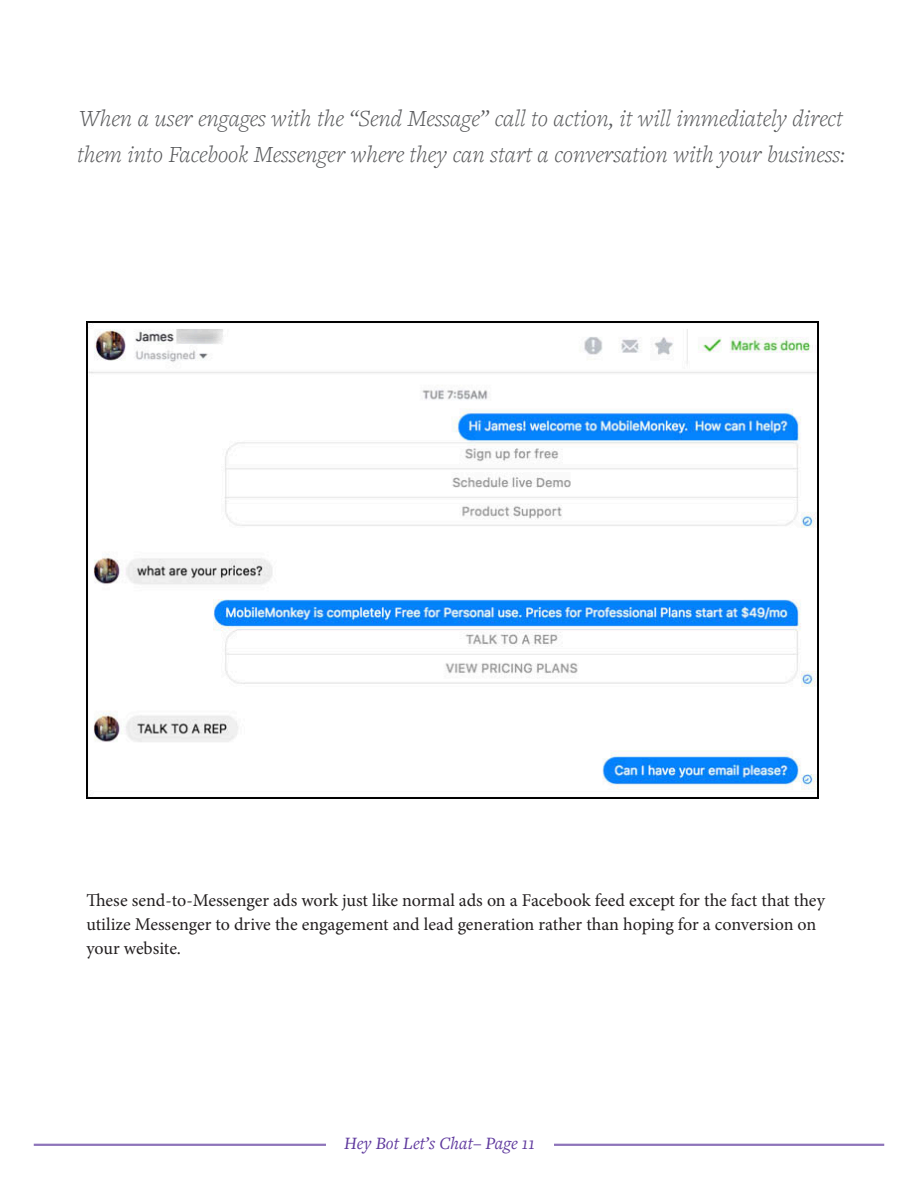
<style>
.page{position:relative;width:918px;height:1188px;background:#fff}
.page>*{position:absolute;margin:0;border:0;box-sizing:border-box;transform-origin:0 0}
.t1{font:italic 300 24px/36px "Freight Text Pro";color:#57585a}
.t2{font:18px/24px "Minion Pro";letter-spacing:-.005em;color:#231f20}
.t3{font:italic 18px "Freight Text Pro";color:#5e389d}
</style>
<div class="page">
<hr style="left:34px;top:1144px;width:850px;height:2px;background:#8e74ba">
<div style="left:326px;top:1132px;width:227px;height:22px;background:#fff"></div>
<img style="left:86px;top:321px;width:733px;height:477px">
<h1 class="t1" style="left:77px;top:103px;width:770px">When a user engages with the “Send Message” call to action, it will immediately direct them into Facebook Messenger where they can start a conversation with your business:</h1>
<p class="t2" style="left:86px;top:890px;width:740px">These send-to-Messenger ads work just like normal ads on a Facebook feed except for the fact that they utilize Messenger to drive the engagement and lead generation rather than hoping for a conversion on your website.</p>
<p class="t3" style="left:344px;top:1137px;width:192px">Hey Bot Let’s Chat– Page 11</p>
</div>
